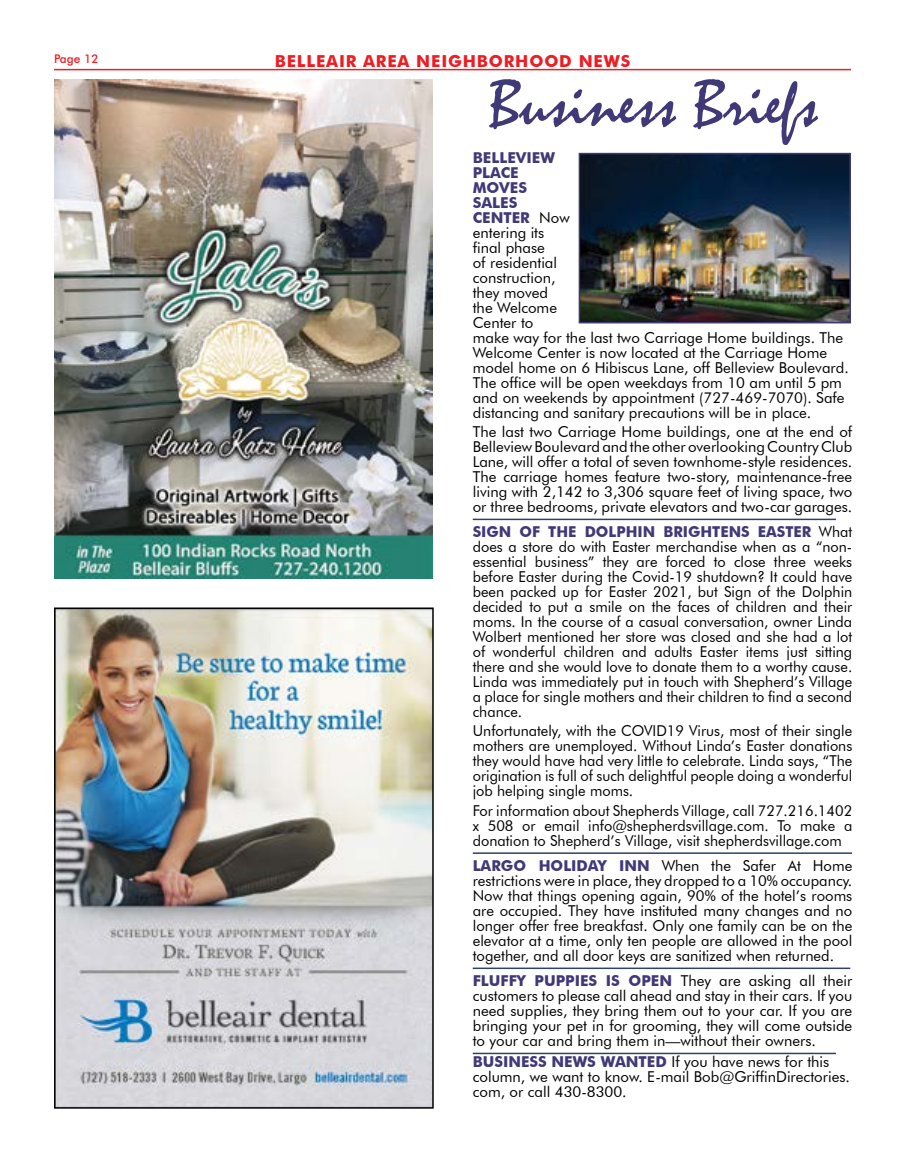
<style>
.page{position:relative;width:905px;height:1161px;background:#fff}
.page>*{position:absolute;margin:0;border:0;box-sizing:border-box;transform-origin:0 0}
.t1{font:67.5px "Mistral";color:#403977}
.t2{font:700 16.5px "Futura BT";letter-spacing:.05em;color:#ed1d24}
.t3{font:15px/15px "Futura BT";color:#000;text-align:justify}
.t4{font:500 12px "Futura BT";color:#ed1d24}
.s1{font-weight:700;color:#403977}
</style>
<div class="page">
<hr style="left:54px;top:69px;width:796px;height:1px;background:#ed1d24">
<hr style="left:472px;top:519px;width:364px;height:1px;background:#304164">
<hr style="left:472px;top:852px;width:380px;height:2px;background:#304164">
<hr style="left:472px;top:968px;width:378px;height:1px;background:#304164">
<hr style="left:472px;top:1053px;width:364px;height:1px;background:#304164">
<img style="left:54px;top:80px;width:378px;height:499px">
<img style="left:581px;top:156px;width:266px;height:164px">
<div style="left:578px;top:153px;width:272px;height:170px;border:2px solid #403977"></div>
<img style="left:57px;top:611px;width:374px;height:495px">
<div style="left:54px;top:608px;width:380px;height:501px;border:2px solid #000"></div>
<p class="t4" style="left:54px;top:52px;width:46px">Page 12</p>
<p class="t2" style="left:275px;top:51px;width:357px">BELLEAIR AREA NEIGHBORHOOD NEWS</p>
<h1 class="t1" style="left:489px;top:63px;width:330px">Business Briefs</h1>
<p class="t3" style="left:472px;top:150px;width:377px;text-align:left"><span class="s1">BELLEVIEW<br>PLACE<br>MOVES<br>SALES<br>CENTER</span> Now<br>entering its<br>final phase<br>of residential<br>construction,<br>they moved<br>the Welcome<br>Center to<br>make way for the last two Carriage Home buildings. The<br>Welcome Center is now located at the Carriage Home model home on 6 Hibiscus Lane, off Belleview Boulevard.<br>The office will be open weekdays from 10 am until 5 pm and on weekends by appointment (727-469-7070). Safe distancing and sanitary precautions will be in place.</p>
<p class="t3" style="left:472px;top:424px;width:381px">The last two Carriage Home buildings, one at the end of Belleview Boulevard and the other overlooking Country Club Lane, will offer a total of seven townhome-style residences.<br>The carriage homes feature two-story, maintenance-free living with 2,142 to 3,306 square feet of living space, two or three bedrooms, private elevators and two-car garages.</p>
<p class="t3" style="left:472px;top:524px;width:381px"><span class="s1">SIGN OF THE DOLPHIN BRIGHTENS EASTER</span> What does a store do with Easter merchandise when as a “non&shy;essential business” they are forced to close three weeks before Easter during the Covid-19 shutdown? It could have been packed up for Easter 2021, but Sign of the Dolphin decided to put a smile on the faces of children and their moms. In the course of a casual conversation, owner Linda Wolbert mentioned her store was closed and she had a lot of wonderful children and adults Easter items just sitting there and she would love to donate them to a worthy cause.<br>Linda was immediately put in touch with Shepherd’s Village a place for single mothers and their children to find a second chance.</p>
<p class="t3" style="left:473px;top:723px;width:381px">Unfortunately, with the COVID19 Virus, most of their single mothers are unemployed. Without Linda’s Easter donations they would have had very little to celebrate. Linda says, “The origination is full of such delightful people doing a wonderful job helping single moms.</p>
<p class="t3" style="left:473px;top:803px;width:381px">For information about Shepherds Village, call 727.216.1402 x 508 or email info@shepherdsvillage.com. To make a donation to Shepherd’s Village, visit shepherdsvillage.com</p>
<p class="t3" style="left:472px;top:858px;width:381px"><span class="s1">LARGO HOLIDAY INN</span> When the Safer At Home restrictions were in place, they dropped to a 10% occupancy.<br>Now that things opening again, 90% of the hotel’s rooms are occupied. They have instituted many changes and no longer offer free breakfast. Only one family can be on the elevator at a time, only ten people are allowed in the pool together, and all door keys are sanitized when returned.</p>
<p class="t3" style="left:472px;top:973px;width:381px"><span class="s1">FLUFFY PUPPIES IS OPEN</span> They are asking all their customers to please call ahead and stay in their cars. If you need supplies, they bring them out to your car. If you are bringing your pet in for grooming, they will come outside to your car and bring them in—without their owners.</p>
<p class="t3" style="left:472px;top:1054px;width:378px;text-align:left"><span class="s1">BUSINESS NEWS WANTED</span> If you have news for this column, we want to know. E-mail Bob@GriffinDirectories. com, or call 430-8300.</p>
</div>
